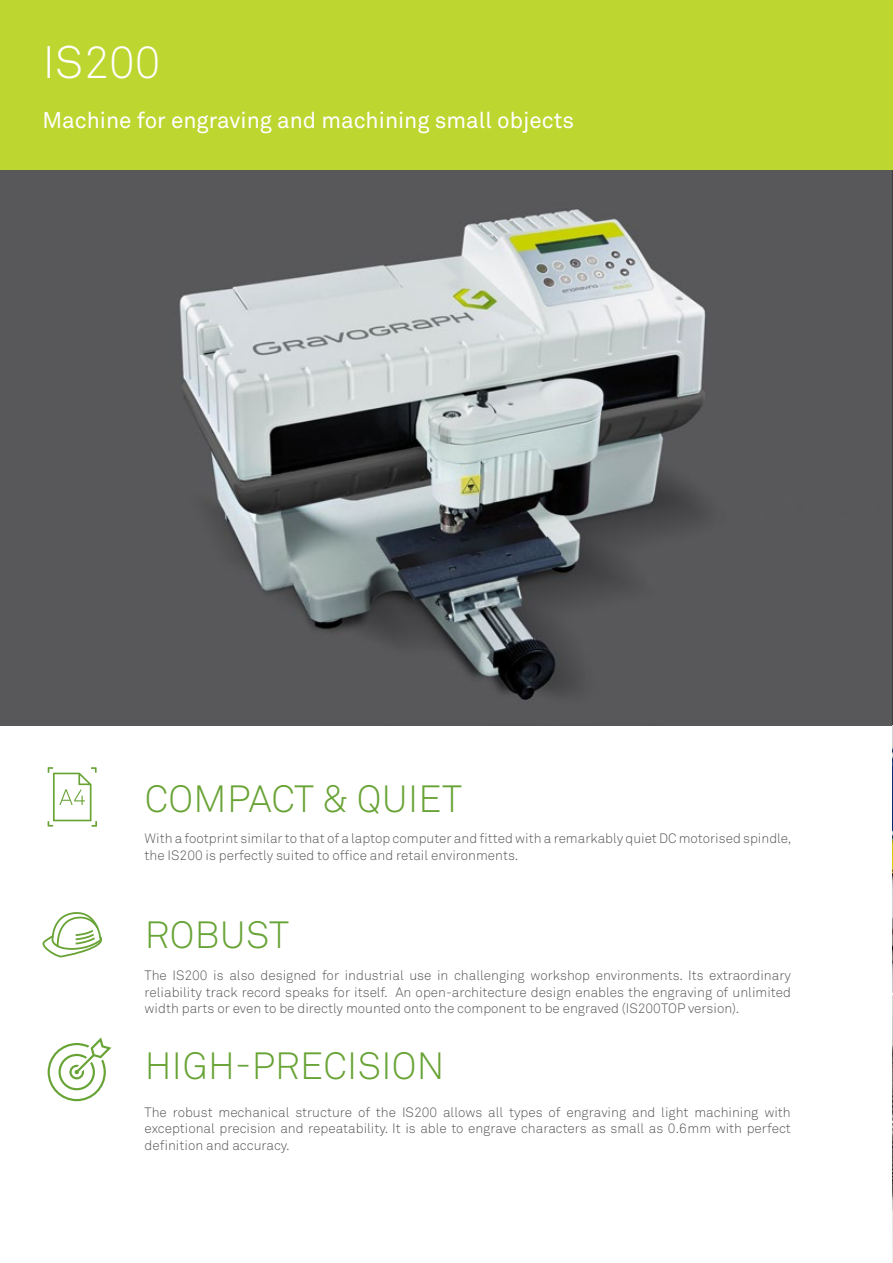
<style>
.page{position:relative;width:893px;height:1263px;background:#fff}
.page>*{position:absolute;margin:0;border:0;box-sizing:border-box;transform-origin:0 0}
.t1{font:300 45px "Akkurat Std";letter-spacing:.005em;color:#fff}
.t2{font:300 37.5px "Akkurat Std";letter-spacing:.01em;color:#68a335}
.t3{font:22.5px "Akkurat Std";color:#fff}
.t4{font:300 13.5px/16.5px "Akkurat Std";color:#57585a;text-align:justify}
</style>
<div class="page">
<div style="left:0;top:0;width:893px;height:170px;background:#bed630"></div>
<img style="left:0;top:170px;width:893px;height:555px">
<img style="left:892px;top:995px;width:1px;height:268px">
<img style="left:892px;top:726px;width:1px;height:267px">
<svg style="left:48px;top:767px;width:49px;height:60px"></svg>
<svg style="left:48px;top:1037px;width:63px;height:64px"></svg>
<svg style="left:42px;top:912px;width:60px;height:45px"></svg>
<h1 class="t1" style="left:43px;top:35px;width:119px">IS200</h1>
<h3 class="t3" style="left:43px;top:107px;width:533px">Machine for engraving and machining small objects</h3>
<h2 class="t2" style="left:145px;top:776px;width:319px">COMPACT &amp; QUIET</h2>
<p class="t4" style="left:145px;top:830px;width:648px">With a footprint similar to that of a laptop computer and fitted with a remarkably quiet DC motorised spindle, the IS200 is perfectly suited to office and retail environments.</p>
<h2 class="t2" style="left:145px;top:913px;width:146px">ROBUST</h2>
<p class="t4" style="left:145px;top:967px;width:648px">The IS200 is also designed for industrial use in challenging workshop environments. Its extraordinary reliability track record speaks for itself. An open-architecture design enables the engraving of unlimited width parts or even to be directly mounted onto the component to be engraved (IS200TOP version).</p>
<h2 class="t2" style="left:145px;top:1043px;width:301px">HIGH-PRECISION</h2>
<p class="t4" style="left:145px;top:1104px;width:648px">The robust mechanical structure of the IS200 allows all types of engraving and light machining with exceptional precision and repeatability. It is able to engrave characters as small as 0.6mm with perfect definition and accuracy.</p>
</div>
